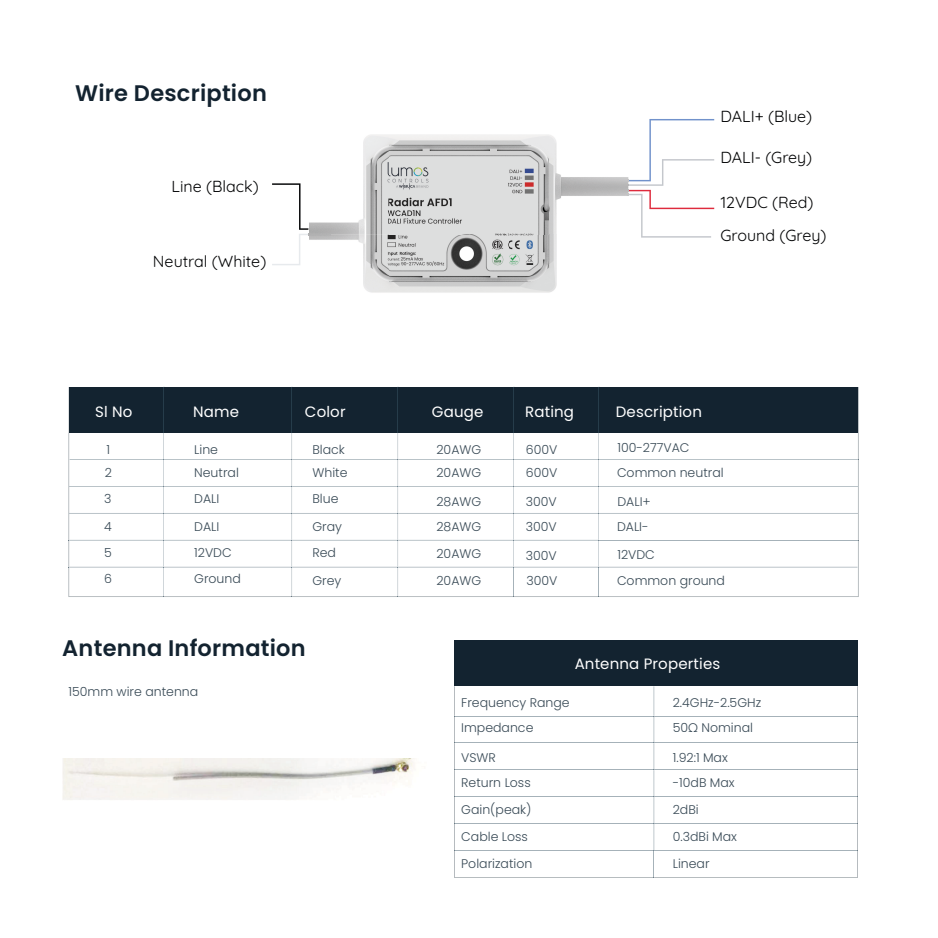
<style>
.page{position:relative;width:938px;height:938px;background:#fff}
.page>*{position:absolute;margin:0;border:0;box-sizing:border-box;transform-origin:0 0}
.t1{font:600 22.5px "Poppins";letter-spacing:.01em;color:#132330}
.t2{font:16px "Quicksand";color:#020304}
.t3{font:15px "Poppins";letter-spacing:.01em;color:#fff}
.t4{font:300 12.5px/25.4px "Poppins";color:#394a56}
</style>
<div class="page">
<svg style="left:68px;top:387px;width:790px;height:210px"></svg>
<div style="left:69px;top:387px;width:788px;height:45px;background:#132330"></div>
<hr style="left:599px;top:459px;width:258px;height:1px;background:#a6b2b9">
<hr style="left:513px;top:459px;width:85px;height:1px;background:#a6b2b9">
<hr style="left:398px;top:459px;width:115px;height:1px;background:#a6b2b9">
<hr style="left:292px;top:459px;width:105px;height:1px;background:#a6b2b9">
<hr style="left:164px;top:459px;width:127px;height:1px;background:#a6b2b9">
<hr style="left:70px;top:459px;width:93px;height:1px;background:#a6b2b9">
<hr style="left:599px;top:486px;width:258px;height:1px;background:#a6b2b9">
<hr style="left:513px;top:486px;width:85px;height:1px;background:#a6b2b9">
<hr style="left:398px;top:486px;width:115px;height:1px;background:#a6b2b9">
<hr style="left:292px;top:486px;width:105px;height:1px;background:#a6b2b9">
<hr style="left:164px;top:486px;width:127px;height:1px;background:#a6b2b9">
<hr style="left:69px;top:486px;width:94px;height:1px;background:#a6b2b9">
<hr style="left:599px;top:513px;width:258px;height:1px;background:#a6b2b9">
<hr style="left:513px;top:513px;width:85px;height:1px;background:#a6b2b9">
<hr style="left:398px;top:513px;width:115px;height:1px;background:#a6b2b9">
<hr style="left:292px;top:513px;width:105px;height:1px;background:#a6b2b9">
<hr style="left:164px;top:513px;width:127px;height:1px;background:#a6b2b9">
<hr style="left:69px;top:513px;width:94px;height:1px;background:#a6b2b9">
<hr style="left:599px;top:540px;width:258px;height:1px;background:#a6b2b9">
<hr style="left:513px;top:540px;width:85px;height:1px;background:#a6b2b9">
<hr style="left:398px;top:540px;width:115px;height:1px;background:#a6b2b9">
<hr style="left:292px;top:540px;width:105px;height:1px;background:#a6b2b9">
<hr style="left:164px;top:540px;width:127px;height:1px;background:#a6b2b9">
<hr style="left:69px;top:540px;width:94px;height:1px;background:#a6b2b9">
<hr style="left:599px;top:566px;width:258px;height:1px;background:#a6b2b9">
<hr style="left:513px;top:566px;width:85px;height:1px;background:#a6b2b9">
<hr style="left:398px;top:566px;width:115px;height:1px;background:#a6b2b9">
<hr style="left:292px;top:566px;width:105px;height:1px;background:#a6b2b9">
<hr style="left:164px;top:566px;width:127px;height:1px;background:#a6b2b9">
<hr style="left:69px;top:566px;width:94px;height:1px;background:#a6b2b9">
<hr style="left:513px;top:387px;width:1px;height:45px;background:#263c4a">
<svg style="left:513px;top:432px;width:1px;height:165px"></svg>
<hr style="left:598px;top:387px;width:1px;height:45px;background:#263c4a">
<svg style="left:598px;top:432px;width:1px;height:165px"></svg>
<hr style="left:291px;top:387px;width:1px;height:45px;background:#263c4a">
<svg style="left:291px;top:432px;width:1px;height:165px"></svg>
<hr style="left:397px;top:387px;width:1px;height:45px;background:#263c4a">
<svg style="left:397px;top:432px;width:1px;height:165px"></svg>
<hr style="left:163px;top:387px;width:1px;height:45px;background:#263c4a">
<svg style="left:163px;top:432px;width:1px;height:165px"></svg>
<img style="left:331px;top:134px;width:296px;height:159px">
<svg style="left:627px;top:119px;width:87px;height:118px"></svg>
<svg style="left:272px;top:183px;width:59px;height:82px"></svg>
<img style="left:63px;top:759px;width:351px;height:41px">
<svg style="left:454px;top:686px;width:403px;height:191px"></svg>
<div style="left:454px;top:640px;width:403px;height:46px;background:#132330"></div>
<hr style="left:654px;top:715px;width:203px;height:1px;background:#a6b2b9">
<hr style="left:455px;top:715px;width:198px;height:1px;background:#a6b2b9">
<hr style="left:654px;top:742px;width:203px;height:1px;background:#a6b2b9">
<hr style="left:455px;top:742px;width:198px;height:1px;background:#a6b2b9">
<hr style="left:654px;top:769px;width:203px;height:1px;background:#a6b2b9">
<hr style="left:455px;top:769px;width:198px;height:1px;background:#a6b2b9">
<hr style="left:654px;top:796px;width:203px;height:1px;background:#a6b2b9">
<hr style="left:455px;top:796px;width:198px;height:1px;background:#a6b2b9">
<hr style="left:654px;top:823px;width:203px;height:1px;background:#a6b2b9">
<hr style="left:455px;top:823px;width:198px;height:1px;background:#a6b2b9">
<hr style="left:654px;top:850px;width:203px;height:1px;background:#a6b2b9">
<hr style="left:455px;top:850px;width:198px;height:1px;background:#a6b2b9">
<svg style="left:653px;top:686px;width:1px;height:192px"></svg>
<h1 class="t1" style="left:75px;top:80px;width:193px">Wire Description</h1>
<p class="t2" style="left:171px;top:173px;width:89px">Line (Black)</p>
<p class="t2" style="left:153px;top:249px;width:115px">Neutral (White)</p>
<p class="t2" style="left:720px;top:104px;width:93px">DALI+ (Blue)</p>
<p class="t2" style="left:720px;top:145px;width:93px">DALI- (Grey)</p>
<p class="t2" style="left:720px;top:190px;width:95px">12VDC (Red)</p>
<p class="t2" style="left:720px;top:223px;width:107px">Ground (Grey)</p>
<p class="t3" style="left:95px;top:403px;width:39px">Sl No</p>
<p class="t3" style="left:193px;top:403px;width:47px">Name</p>
<p class="t3" style="left:305px;top:403px;width:42px">Color</p>
<p class="t3" style="left:432px;top:403px;width:53px">Gauge</p>
<p class="t3" style="left:525px;top:403px;width:50px">Rating</p>
<p class="t3" style="left:616px;top:403px;width:88px">Description</p>
<p class="t4" style="left:617px;top:435px;width:108px">100-277VAC<br>Common neutral</p>
<p class="t4" style="left:617px;top:488px;width:35px">DALI+<br>DALI-</p>
<p class="t4" style="left:617px;top:542px;width:109px">12VDC<br>Common ground</p>
<p class="t4" style="left:194px;top:436px;width:25px">Line</p>
<p class="t4" style="left:312px;top:436px;width:34px">Black</p>
<p class="t4" style="left:436px;top:436px;width:46px">20AWG</p>
<p class="t4" style="left:194px;top:460px;width:46px">Neutral</p>
<p class="t4" style="left:312px;top:460px;width:36px">White</p>
<p class="t4" style="left:194px;top:486px;width:27px">DALI</p>
<p class="t4" style="left:312px;top:486px;width:28px">Blue</p>
<p class="t4" style="left:194px;top:513px;width:27px">DALI</p>
<p class="t4" style="left:312px;top:513px;width:31px">Gray</p>
<p class="t4" style="left:194px;top:540px;width:39px">12VDC</p>
<p class="t4" style="left:312px;top:540px;width:25px">Red</p>
<p class="t4" style="left:194px;top:566px;width:48px">Ground</p>
<p class="t4" style="left:312px;top:567px;width:30px">Grey</p>
<p class="t4" style="left:526px;top:436px;width:33px">600V</p>
<p class="t4" style="left:105px;top:437px;width:9px;line-height:23.6px">1<br>2</p>
<p class="t4" style="left:104px;top:486px;width:9px">3</p>
<p class="t4" style="left:104px;top:513px;width:9px;line-height:26.2px;text-align:justify">4<br>5<br>6</p>
<p class="t4" style="left:526px;top:460px;width:33px">600V</p>
<p class="t4" style="left:526px;top:488px;width:32px">300V<br>300V</p>
<p class="t4" style="left:526px;top:543px;width:33px;line-height:24.4px">300V<br>300V</p>
<p class="t4" style="left:436px;top:460px;width:46px">20AWG</p>
<p class="t4" style="left:436px;top:488px;width:46px">28AWG<br>28AWG</p>
<p class="t4" style="left:436px;top:539px;width:46px;line-height:27.1px">20AWG<br>20AWG</p>
<h1 class="t1" style="left:62px;top:635px;width:245px">Antenna Information</h1>
<p class="t4" style="left:68px;top:679px;width:131px">150mm wire antenna</p>
<p class="t3" style="left:574px;top:655px;width:147px">Antenna Properties</p>
<p class="t4" style="left:461px;top:690px;width:110px">Frequency Range</p>
<p class="t4" style="left:672px;top:690px;width:90px;line-height:25px">2.4GHz-2.5GHz<br>50Ω Nominal</p>
<p class="t4" style="left:672px;top:744px;width:57px">1.92:1 Max</p>
<p class="t4" style="left:461px;top:715px;width:74px">Impedance</p>
<p class="t4" style="left:461px;top:744px;width:71px">VSWR<br>Return Loss</p>
<p class="t4" style="left:672px;top:770px;width:63px">-10dB Max</p>
<p class="t4" style="left:461px;top:797px;width:72px">Gain(peak)</p>
<p class="t4" style="left:672px;top:797px;width:27px">2dBi</p>
<p class="t4" style="left:461px;top:824px;width:68px">Cable Loss</p>
<p class="t4" style="left:672px;top:824px;width:66px">0.3dBi Max</p>
<p class="t4" style="left:461px;top:851px;width:73px">Polarization</p>
<p class="t4" style="left:672px;top:851px;width:38px">Linear</p>
</div>
